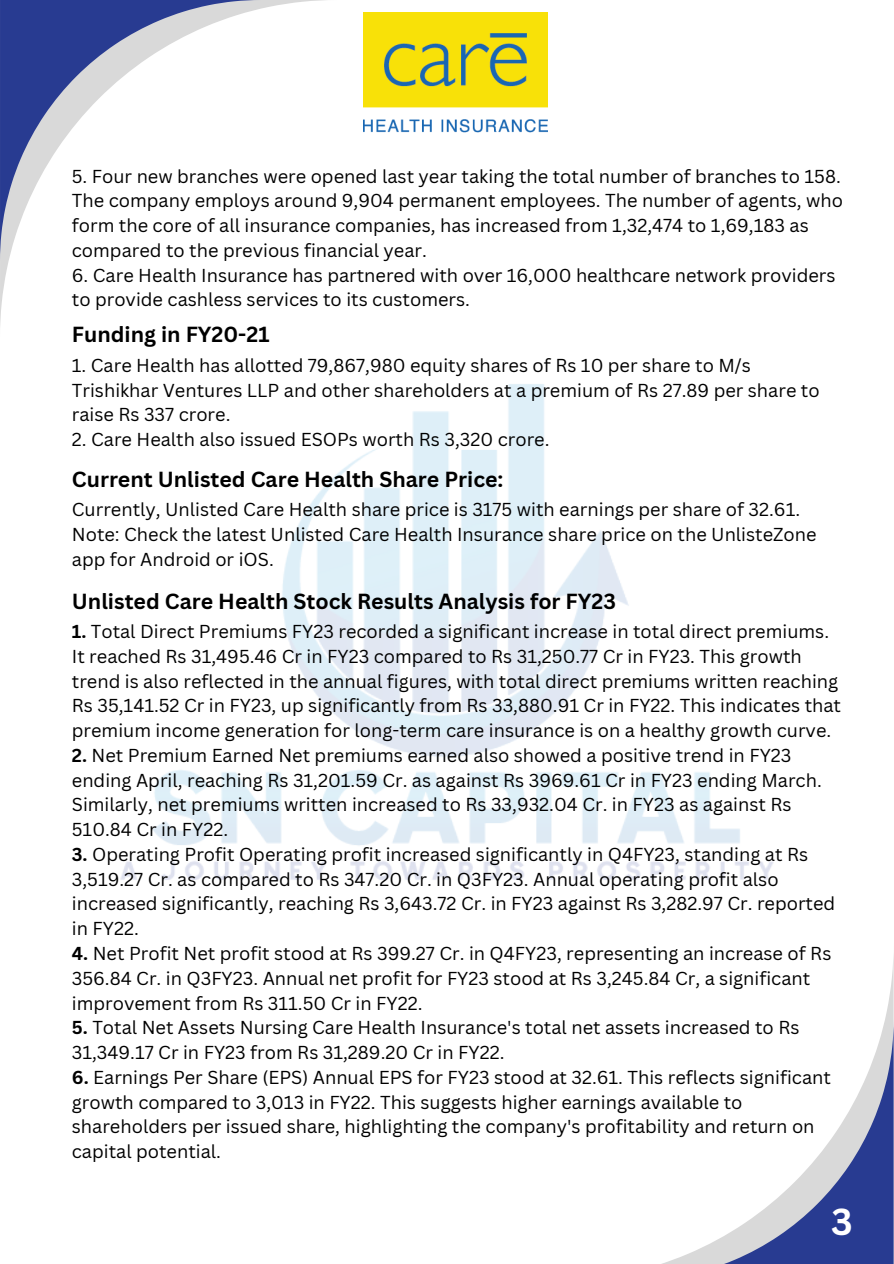
<style>
.page{position:relative;width:894px;height:1264px;background:#fff}
.page>*{position:absolute;margin:0;border:0;box-sizing:border-box;transform-origin:0 0}
.t1{font:700 36.6px "Canva Sans";color:#fff}
.t2{font:700 21.3px "Canva Sans";color:#000}
.t3{font:18.3px/24.8px "Canva Sans";color:#000}
.t4{font:18.15px/24.8px "Canva Sans";color:#000}
.s1{font-weight:700}
</style>
<div class="page">
<img style="left:120px;top:12px;width:654px;height:868px">
<svg style="left:0;top:0;width:336px;height:336px"></svg>
<svg style="left:0;top:0;width:261px;height:261px"></svg>
<svg style="left:665px;top:1019px;width:228px;height:244px"></svg>
<img style="left:364px;top:12px;width:183px;height:131px">
<p class="t3" style="left:72px;top:163px;width:772px">5. Four new branches were opened last year taking the total number of branches to 158.<br>The company employs around 9,904 permanent employees. The number of agents, who form the core of all insurance companies, has increased from 1,32,474 to 1,69,183 as compared to the previous financial year.</p>
<p class="t3" style="left:72px;top:262px;width:765px">6. Care Health Insurance has partnered with over 16,000 healthcare network providers to provide cashless services to its customers.</p>
<h1 class="t2" style="left:72px;top:319px;width:199px">Funding in FY20-21</h1>
<p class="t4" style="left:72px;top:352px;width:749px">1. Care Health has allotted 79,867,980 equity shares of Rs 10 per share to M/s<br>Trishikhar Ventures LLP and other shareholders at a premium of Rs 27.89 per share to raise Rs 337 crore.</p>
<p class="t4" style="left:72px;top:426px;width:479px">2. Care Health also issued ESOPs worth Rs 3,320 crore.</p>
<p class="t2" style="left:72px;top:464px;width:433px">Current Unlisted Care Health Share Price:</p>
<p class="t4" style="left:72px;top:497px;width:746px">Currently, Unlisted Care Health share price is 3175 with earnings per share of 32.61.<br>Note: Check the latest Unlisted Care Health Insurance share price on the UnlisteZone app for Android or iOS.</p>
<p class="t2" style="left:72px;top:586px;width:545px">Unlisted Care Health Stock Results Analysis for FY23</p>
<h1 class="t4" style="left:72px;top:618px;width:770px"><span class="s1">1.</span> Total Direct Premiums FY23 recorded a significant increase in total direct premiums.<br>It reached Rs 31,495.46 Cr in FY23 compared to Rs 31,250.77 Cr in FY23. This growth trend is also reflected in the annual figures, with total direct premiums written reaching Rs 35,141.52 Cr in FY23, up significantly from Rs 33,880.91 Cr in FY22. This indicates that premium income generation for long-term care insurance is on a healthy growth curve.</h1>
<p class="t4" style="left:72px;top:742px;width:751px"><span class="s1">2.</span> Net Premium Earned Net premiums earned also showed a positive trend in FY23 ending April, reaching Rs 31,201.59 Cr. as against Rs 3969.61 Cr in FY23 ending March.<br>Similarly, net premiums written increased to Rs 33,932.04 Cr. in FY23 as against Rs 510.84 Cr in FY22.</p>
<h1 class="t4" style="left:72px;top:841px;width:764px"><span class="s1">3.</span> Operating Profit Operating profit increased significantly in Q4FY23, standing at Rs 3,519.27 Cr. as compared to Rs 347.20 Cr. in Q3FY23. Annual operating profit also increased significantly, reaching Rs 3,643.72 Cr. in FY23 against Rs 3,282.97 Cr. reported in FY22.</h1>
<p class="t4" style="left:72px;top:940px;width:760px"><span class="s1">4.</span> Net Profit Net profit stood at Rs 399.27 Cr. in Q4FY23, representing an increase of Rs<br>356.84 Cr. in Q3FY23. Annual net profit for FY23 stood at Rs 3,245.84 Cr, a significant improvement from Rs 311.50 Cr in FY22.</p>
<p class="t4" style="left:72px;top:1014px;width:728px"><span class="s1">5.</span> Total Net Assets Nursing Care Health Insurance's total net assets increased to Rs<br>31,349.17 Cr in FY23 from Rs 31,289.20 Cr in FY22.</p>
<p class="t4" style="left:72px;top:1064px;width:760px"><span class="s1">6.</span> Earnings Per Share (EPS) Annual EPS for FY23 stood at 32.61. This reflects significant growth compared to 3,013 in FY22. This suggests higher earnings available to shareholders per issued share, highlighting the company's profitability and return on capital potential.</p>
<p class="t1" style="left:830px;top:1195px;width:23px">3</p>
</div>
